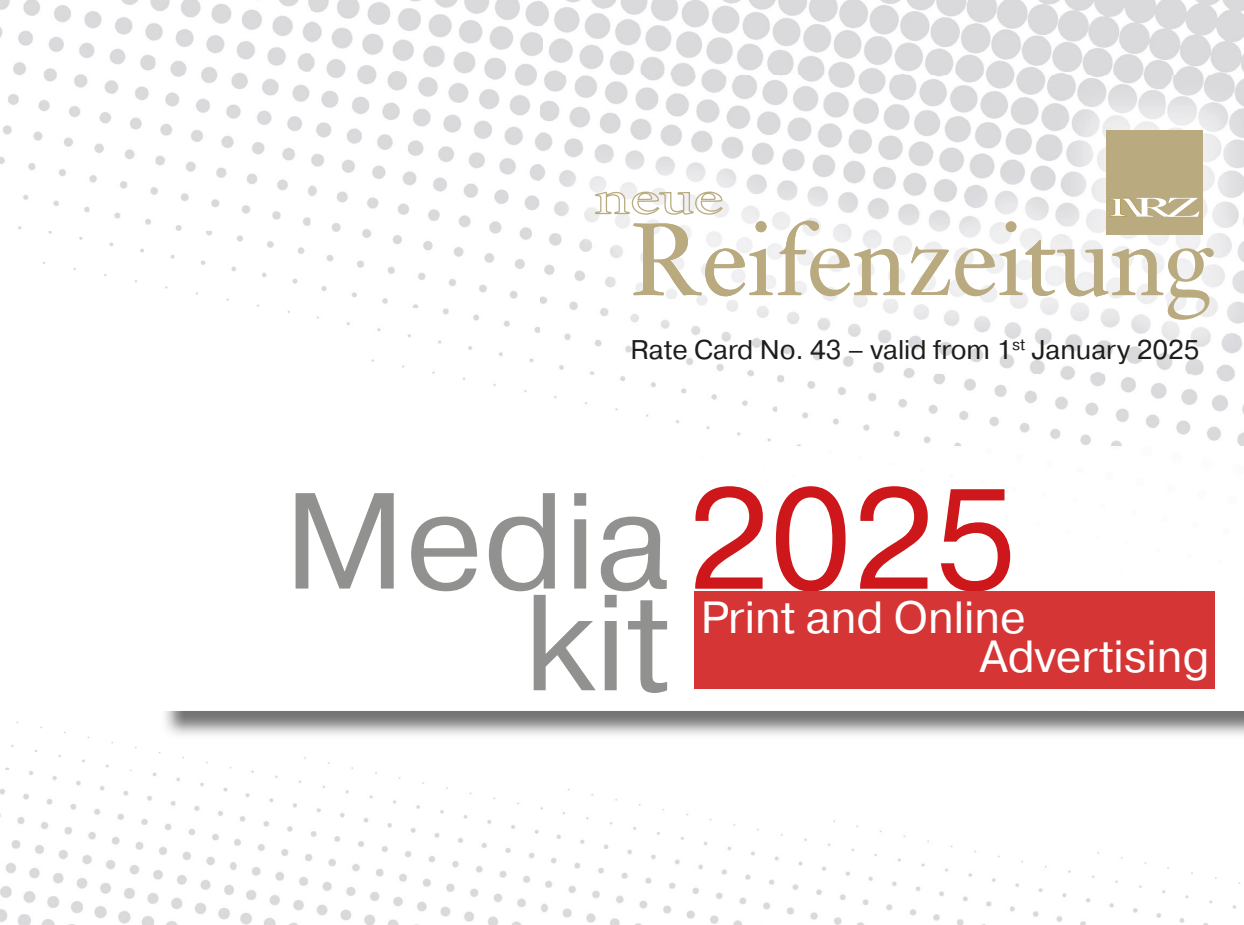
<style>
.page{position:relative;width:1244px;height:925px;background:#fff}
.page>*{position:absolute;margin:0;border:0;box-sizing:border-box;transform-origin:0 0}
.t1{font:136.35px/101.7px "Pragmatica";color:#919190}
.t2{font:45px/39.6px "Pragmatica";color:#fff}
.t3{font:27px "Pragmatica";color:#1d1d1b}
.s1{font-size:142.2px;color:#cd171a}
</style>
<div class="page">
<img style="left:0;top:0;width:310px;height:313px">
<img style="left:310px;top:0;width:234px;height:308px">
<img style="left:544px;top:0;width:700px;height:76px">
<img style="left:316px;top:308px;width:461px;height:134px">
<img style="left:777px;top:374px;width:467px;height:72px">
<img style="left:0;top:721px;width:233px;height:204px">
<img style="left:233px;top:757px;width:1008px;height:168px">
<img style="left:541px;top:76px;width:703px;height:298px">
<div style="left:1106px;top:131px;width:96px;height:104px;background:#b9aa7f"></div>
<svg style="left:595px;top:174px;width:129px;height:41px"></svg>
<svg style="left:633px;top:221px;width:139px;height:75px"></svg>
<svg style="left:778px;top:221px;width:127px;height:75px"></svg>
<svg style="left:911px;top:198px;width:302px;height:122px"></svg>
<div style="left:694px;top:591px;width:520px;height:97px;background:#d53535"></div>
<p class="t3" style="left:630px;top:333px;width:570px">Rate Card No. 43 – valid from 1<sup>st</sup> January 2025</p>
<h1 class="t1" style="left:524px;top:494px;width:494px;text-indent:-240px">Media<span class="s1">2025 </span>kit</h1>
<h2 class="t2" style="left:980px;top:598px;width:231px;text-indent:-279px">Print and Online<br>Advertising</h2>
</div>
